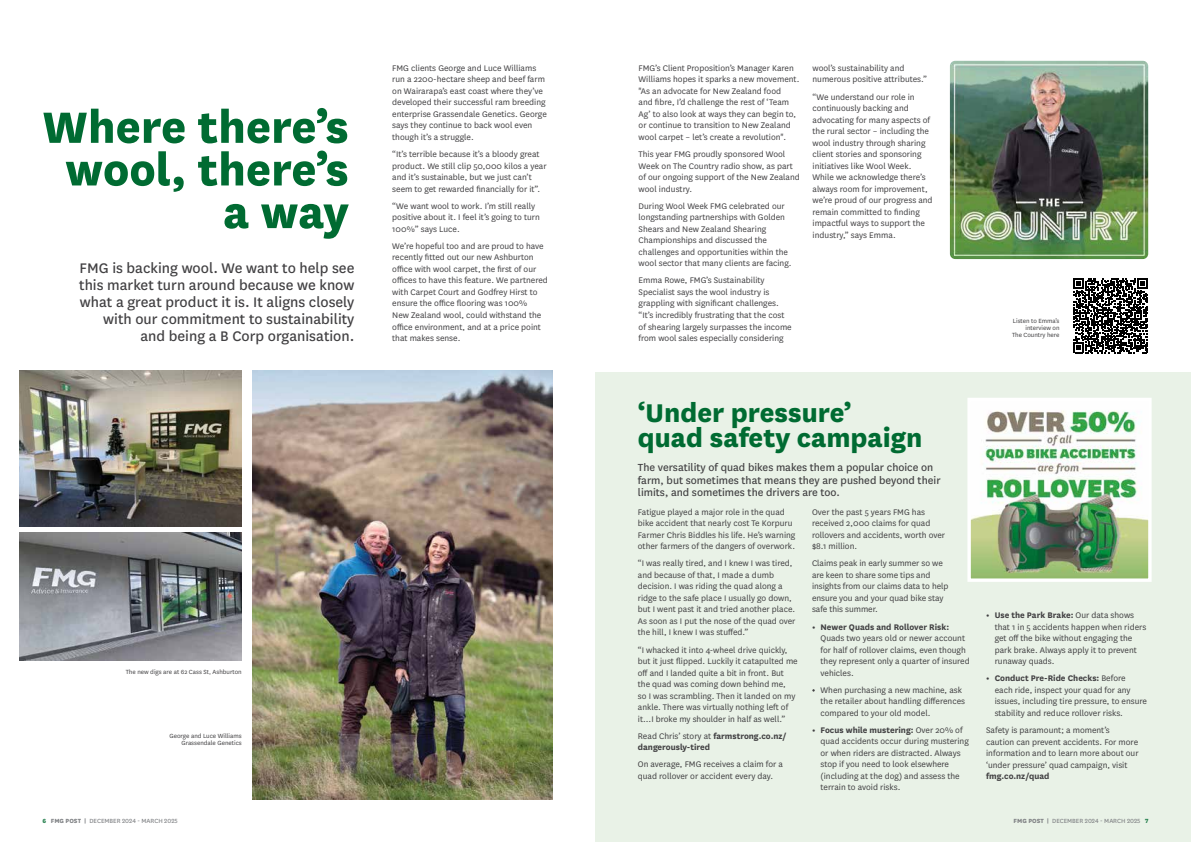
<style>
.page{position:relative;width:1191px;height:842px;background:#fff}
.page>*{position:absolute;margin:0;border:0;box-sizing:border-box;transform-origin:0 0}
.t1{font:800 51.2px/42.6px "National";color:#006b32;text-align:right}
.t2{font:800 30px/25px "National";color:#006b32}
.t3{font:16.3px/16.9px "National";color:#414042;text-align:right}
.t4{font:12px/12.5px "National";color:#414042}
.t5{font:9.5px/11.5px "National";color:#414042}
.t6{font:700 9.5px/11.5px "National";color:#414042}
.t7{font:7px/7px "National";color:#414042;text-align:right}
.t8{font:7px "National";color:#808285}
.s1{font-weight:400}
.s2{font-weight:700}
.s3{font-weight:800;color:#227e4b}
.s4{font-weight:800}
</style>
<div class="page">
<div style="left:595px;top:373px;width:596px;height:469px;background:#e9f2e7"></div>
<img style="left:252px;top:370px;width:301px;height:429px">
<img style="left:20px;top:370px;width:222px;height:157px">
<img style="left:20px;top:533px;width:222px;height:127px">
<img style="left:950px;top:61px;width:198px;height:198px">
<img style="left:971px;top:402px;width:176px;height:176px">
<div style="left:967px;top:398px;width:184px;height:184px;border:3px solid #fff"></div>
<svg style="left:1073px;top:279px;width:75px;height:74px"></svg>
<h1 class="t1" style="left:42px;top:102px;width:308px">Where there’s wool, there’s a way</h1>
<h3 class="t3" style="left:79px;top:259px;width:277px">FMG is backing wool. We want to help see this market turn around because we know what a great product it is. It aligns closely with our commitment to sustainability and being a B Corp organisation.</h3>
<p class="t5" style="left:392px;top:62px;width:156px">FMG clients George and Luce Williams run a 2200-hectare sheep and beef farm on Wairarapa’s east coast where they’ve developed their successful ram breeding enterprise Grassendale Genetics. George says they continue to back wool even though it’s a struggle.</p>
<p class="t5" style="left:392px;top:148px;width:156px">“It’s terrible because it’s a bloody great product. We still clip 50,000 kilos a year and it’s sustainable, but we just can’t seem to get rewarded financially for it”.</p>
<p class="t5" style="left:392px;top:200px;width:149px">“We want wool to work. I’m still really positive about it. I feel it’s going to turn<br>100%” says Luce.</p>
<p class="t5" style="left:392px;top:240px;width:157px">We’re hopeful too and are proud to have recently fitted out our new Ashburton office with wool carpet, the first of our offices to have this feature. We partnered with Carpet Court and Godfrey Hirst to ensure the office flooring was 100%<br>New Zealand wool, could withstand the office environment, and at a price point that makes sense.</p>
<p class="t7" style="left:126px;top:668px;width:117px">The new digs are at 62 Cass St, Ashburton</p>
<p class="t7" style="left:170px;top:732px;width:74px">George and Luce Williams<br>Grassendale Genetics</p>
<p class="t5" style="left:638px;top:62px;width:162px">FMG’s Client Proposition’s Manager Karen Williams hopes it sparks a new movement. "As an advocate for New Zealand food<br>and fibre, I’d challenge the rest of ‘Team Ag’ to also look at ways they can begin to, or continue to transition to New Zealand wool carpet – let’s create a revolution".</p>
<p class="t5" style="left:638px;top:148px;width:163px">This year FMG proudly sponsored Wool<br>Week on The Country radio show, as part of our ongoing support of the New Zealand wool industry.</p>
<p class="t5" style="left:638px;top:200px;width:154px">During Wool Week FMG celebrated our longstanding partnerships with Golden Shears and New Zealand Shearing Championships and discussed the challenges and opportunities within the wool sector that many clients are facing.</p>
<p class="t5" style="left:638px;top:274px;width:155px">Emma Rowe, FMG’s Sustainability Specialist says the wool industry is grappling with significant challenges. “It’s incredibly frustrating that the cost of shearing largely surpasses the income from wool sales especially considering</p>
<p class="t5" style="left:812px;top:62px;width:116px">wool’s sustainability and numerous positive attributes.”</p>
<p class="t5" style="left:812px;top:91px;width:122px">“We understand our role in continuously backing and advocating for many aspects of the rural sector – including the wool industry through sharing client stories and sponsoring initiatives like Wool Week.<br>While we acknowledge there’s always room for improvement, we’re proud of our progress and remain committed to finding impactful ways to support the industry,” says Emma.</p>
<p class="t7" style="left:1012px;top:317px;width:49px">Listen to Emma’s interview on<br>The Country here</p>
<h2 class="t2" style="left:638px;top:398px;width:286px">‘Under pressure’ quad safety campaign</h2>
<p class="t4" style="left:638px;top:460px;width:304px">The versatility of quad bikes makes them a popular choice on farm, but sometimes that means they are pushed beyond their limits, and sometimes the drivers are too.</p>
<p class="t5" style="left:638px;top:505px;width:159px">Fatigue played a major role in the quad bike accident that nearly cost Te Korpuru Farmer Chris Biddles his life. He’s warning other farmers of the dangers of overwork.</p>
<p class="t5" style="left:638px;top:557px;width:159px">“I was really tired, and I knew I was tired, and because of that, I made a dumb decision. I was riding the quad along a ridge to the safe place I usually go down, but I went past it and tried another place.<br>As soon as I put the nose of the quad over the hill, I knew I was stuffed.”</p>
<p class="t5" style="left:638px;top:643px;width:161px">“I whacked it into 4-wheel drive quickly, but it just flipped. Luckily it catapulted me off and I landed quite a bit in front. But the quad was coming down behind me,<br>so I was scrambling. Then it landed on my ankle. There was virtually nothing left of it…I broke my shoulder in half as well.”</p>
<p class="t6" style="left:638px;top:729px;width:150px"><span class="s1">Read Chris’ story at</span> farmstrong.co.nz/ dangerously-tired</p>
<p class="t5" style="left:638px;top:758px;width:147px">On average, FMG receives a claim for a quad rollover or accident every day.</p>
<p class="t5" style="left:812px;top:506px;width:135px">Over the past 5 years FMG has received 2,000 claims for quad rollovers and accidents, worth over $8.1 million.</p>
<p class="t5" style="left:812px;top:557px;width:138px">Claims peak in early summer so we are keen to share some tips and insights from our claims data to help ensure you and your quad bike stay safe this summer.</p>
<p class="t6" style="left:812px;top:620px;width:139px">• Newer Quads and Rollover Risk:</p>
<p class="t5" style="left:820px;top:632px;width:151px">Quads two years old or newer account for half of rollover claims, even though they represent only a quarter of insured vehicles.</p>
<p class="t5" style="left:820px;top:684px;width:146px;text-indent:-9px">• When purchasing a new machine, ask the retailer about handling differences compared to your old model.</p>
<p class="t5" style="left:820px;top:724px;width:150px;text-indent:-9px"><span class="s2">• Focus while mustering:</span> Over 20% of quad accidents occur during mustering or when riders are distracted. Always stop if you need to look elsewhere (including at the dog) and assess the terrain to avoid risks.</p>
<p class="t5" style="left:994px;top:609px;width:153px;text-indent:-9px"><span class="s2">• Use the Park Brake:</span> Our data shows that 1 in 5 accidents happen when riders get off the bike without engaging the park brake. Always apply it to prevent runaway quads.</p>
<p class="t5" style="left:994px;top:672px;width:154px;text-indent:-9px"><span class="s2">• Conduct Pre-Ride Checks:</span> Before<br>each ride, inspect your quad for any issues, including tire pressure, to ensure stability and reduce rollover risks.</p>
<p class="t5" style="left:986px;top:724px;width:154px">Safety is paramount; a moment’s caution can prevent accidents. For more information and to learn more about our ‘under pressure’ quad campaign, visit</p>
<p class="t6" style="left:986px;top:770px;width:65px">fmg.co.nz/quad</p>
<p class="t8" style="left:43px;top:816px;width:137px"><span class="s3">6</span> <span class="s4">FMG POST |</span> DECEMBER 2024 - MARCH 2025</p>
<p class="t8" style="left:1013px;top:816px;width:136px"><span class="s4">FMG POST |</span> DECEMBER 2024 - MARCH 2025 <span class="s3">7</span></p>
</div>
